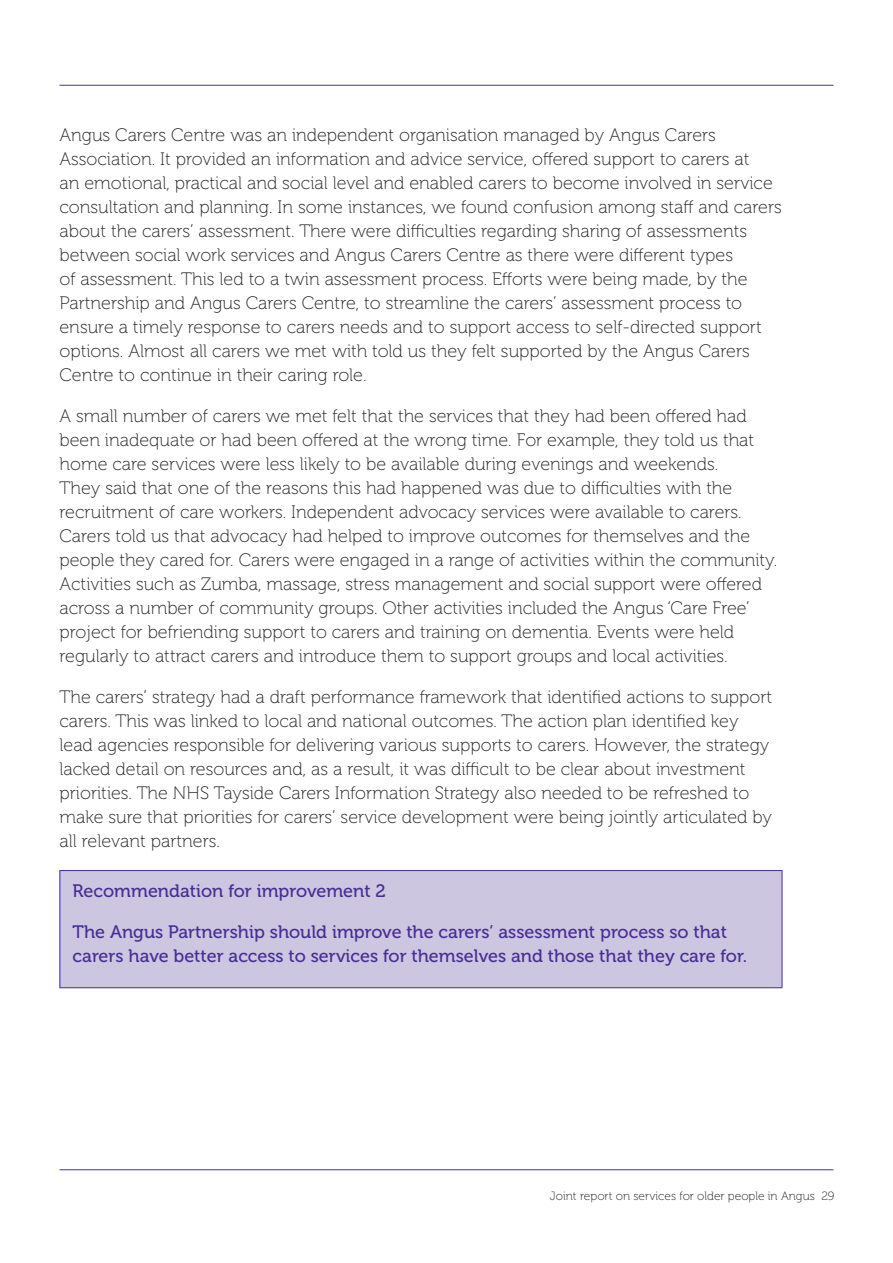
<style>
.page{position:relative;width:893px;height:1263px;background:#fff}
.page>*{position:absolute;margin:0;border:0;box-sizing:border-box;transform-origin:0 0}
.t1{font:18px/24px "Museo 100";color:#231f20}
.t2{font:18px/24px "Museo 500";color:#482e92}
.t3{font:12px "Museo 100";color:#231f20}
</style>
<div class="page">
<hr style="left:60px;top:85px;width:773px;height:1px;background:#482e92">
<hr style="left:60px;top:1169px;width:773px;height:1px;background:#482e92">
<div style="left:60px;top:870px;width:722px;height:118px;background:#cdc6e1"></div>
<hr style="left:60px;top:871px;width:1px;height:116px;background:#482e92">
<hr style="left:60px;top:870px;width:722px;height:1px;background:#482e92">
<hr style="left:782px;top:871px;width:1px;height:116px;background:#482e92">
<hr style="left:60px;top:987px;width:722px;height:1px;background:#482e92">
<p class="t1" style="left:60px;top:123px;width:724px">Angus Carers Centre was an independent organisation managed by Angus Carers Association. It provided an information and advice service, offered support to carers at<br>an emotional, practical and social level and enabled carers to become involved in service consultation and planning. In some instances, we found confusion among staff and carers about the carers’ assessment. There were difficulties regarding sharing of assessments between social work services and Angus Carers Centre as there were different types<br>of assessment. This led to a twin assessment process. Efforts were being made, by the Partnership and Angus Carers Centre, to streamline the carers’ assessment process to ensure a timely response to carers needs and to support access to self-directed support options. Almost all carers we met with told us they felt supported by the Angus Carers Centre to continue in their caring role.</p>
<p class="t1" style="left:60px;top:404px;width:719px">A small number of carers we met felt that the services that they had been offered had been inadequate or had been offered at the wrong time. For example, they told us that home care services were less likely to be available during evenings and weekends.<br>They said that one of the reasons this had happened was due to difficulties with the recruitment of care workers. Independent advocacy services were available to carers.<br>Carers told us that advocacy had helped to improve outcomes for themselves and the people they cared for. Carers were engaged in a range of activities within the community.<br>Activities such as Zumba, massage, stress management and social support were offered across a number of community groups. Other activities included the Angus ‘Care Free’ project for befriending support to carers and training on dementia. Events were held regularly to attract carers and introduce them to support groups and local activities.</p>
<p class="t1" style="left:60px;top:685px;width:714px">The carers’ strategy had a draft performance framework that identified actions to support carers. This was linked to local and national outcomes. The action plan identified key lead agencies responsible for delivering various supports to carers. However, the strategy lacked detail on resources and, as a result, it was difficult to be clear about investment priorities. The NHS Tayside Carers Information Strategy also needed to be refreshed to make sure that priorities for carers’ service development were being jointly articulated by all relevant partners.</p>
<p class="t2" style="left:73px;top:879px;width:315px">Recommendation for improvement 2</p>
<p class="t2" style="left:73px;top:920px;width:676px">The Angus Partnership should improve the carers’ assessment process so that carers have better access to services for themselves and those that they care for.</p>
<p class="t3" style="left:550px;top:1189px;width:286px">Joint report on services for older people in Angus 29</p>
</div>
